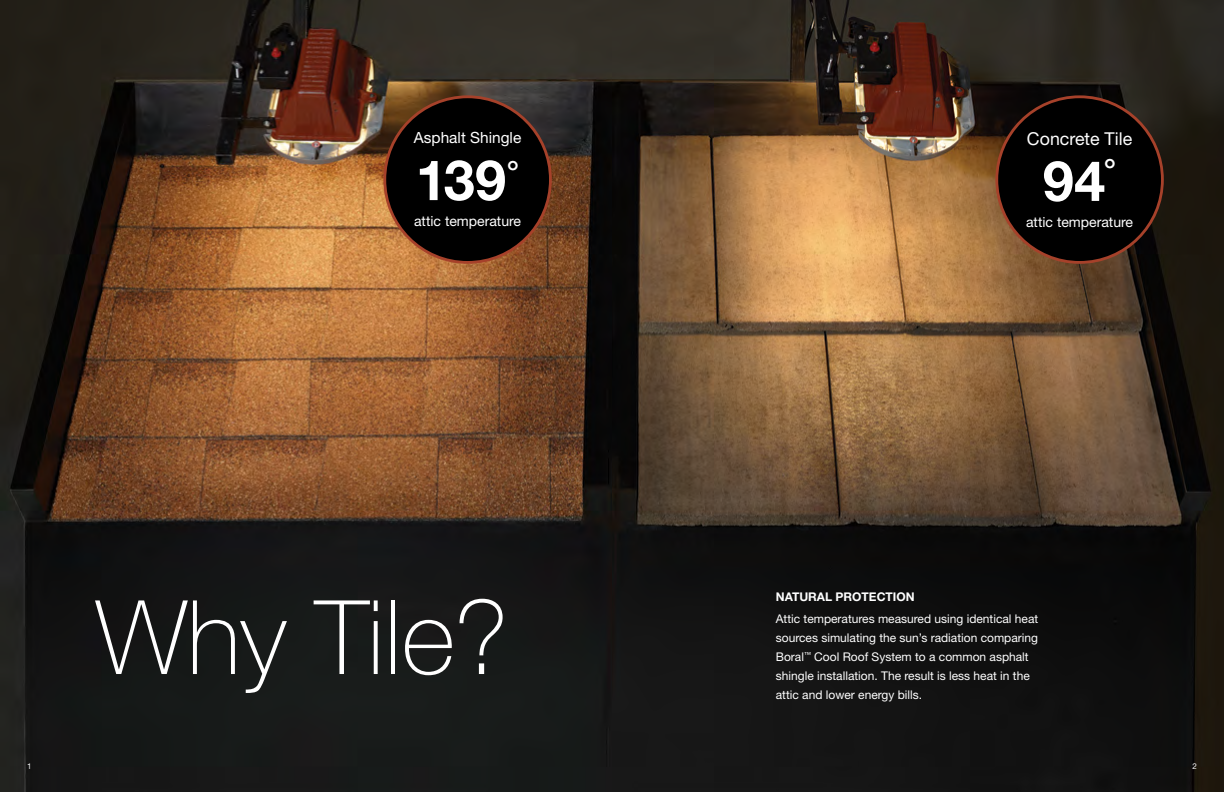
<style>
.page{position:relative;width:1224px;height:792px;background:#fff}
.page>*{position:absolute;margin:0;border:0;box-sizing:border-box;transform-origin:0 0}
.t1{font:100 103px "Helvetica Neue LT Std";color:#fff}
.t2{font:700 55.8px "Helvetica Neue LT Std";color:#fff}
.t3{font:17.8px "Helvetica Neue LT Std";color:#fff}
.t4{font:15.4px "Helvetica Neue LT Std";color:#fff}
.t5{font:14px "Helvetica Neue LT Std";color:#fff}
.t6{font:12px/19px "Helvetica Neue LT Std";color:#fff}
.t7{font:700 12px "Helvetica Neue LT Std";color:#fff}
.t8{font:8px "Helvetica Neue LT Std";color:#fff}
</style>
<div class="page">
<img style="left:0;top:0;width:1224px;height:792px">
<div style="left:385px;top:97px;width:165px;height:165px;background:#000;border-radius:50%"></div>
<div style="left:997px;top:97px;width:165px;height:165px;background:#000;border-radius:50%"></div>
<p class="t4" style="left:414px;top:128px;width:109px">Asphalt Shingle</p>
<h2 class="t2" style="left:416px;top:146px;width:105px">139<sup>°</sup></h2>
<p class="t5" style="left:414px;top:213px;width:109px">attic temperature</p>
<h1 class="t1" style="left:96px;top:579px;width:414px">Why Tile?</h1>
<h3 class="t3" style="left:1027px;top:128px;width:107px">Concrete Tile</h3>
<h2 class="t2" style="left:1043px;top:147px;width:75px">94<sup>°</sup></h2>
<p class="t5" style="left:1026px;top:213px;width:109px">attic temperature</p>
<p class="t7" style="left:776px;top:589px;width:140px">NATURAL PROTECTION</p>
<p class="t6" style="left:776px;top:609px;width:264px">Attic temperatures measured using identical heat sources simulating the sun’s radiation comparing Boral<sup>™</sup> Cool Roof System to a common asphalt shingle installation. The result is less heat in the attic and lower energy bills.</p>
<p class="t8" style="left:27px;top:762px;width:6px">1</p>
<p class="t8" style="left:1193px;top:762px;width:6px">2</p>
</div>
